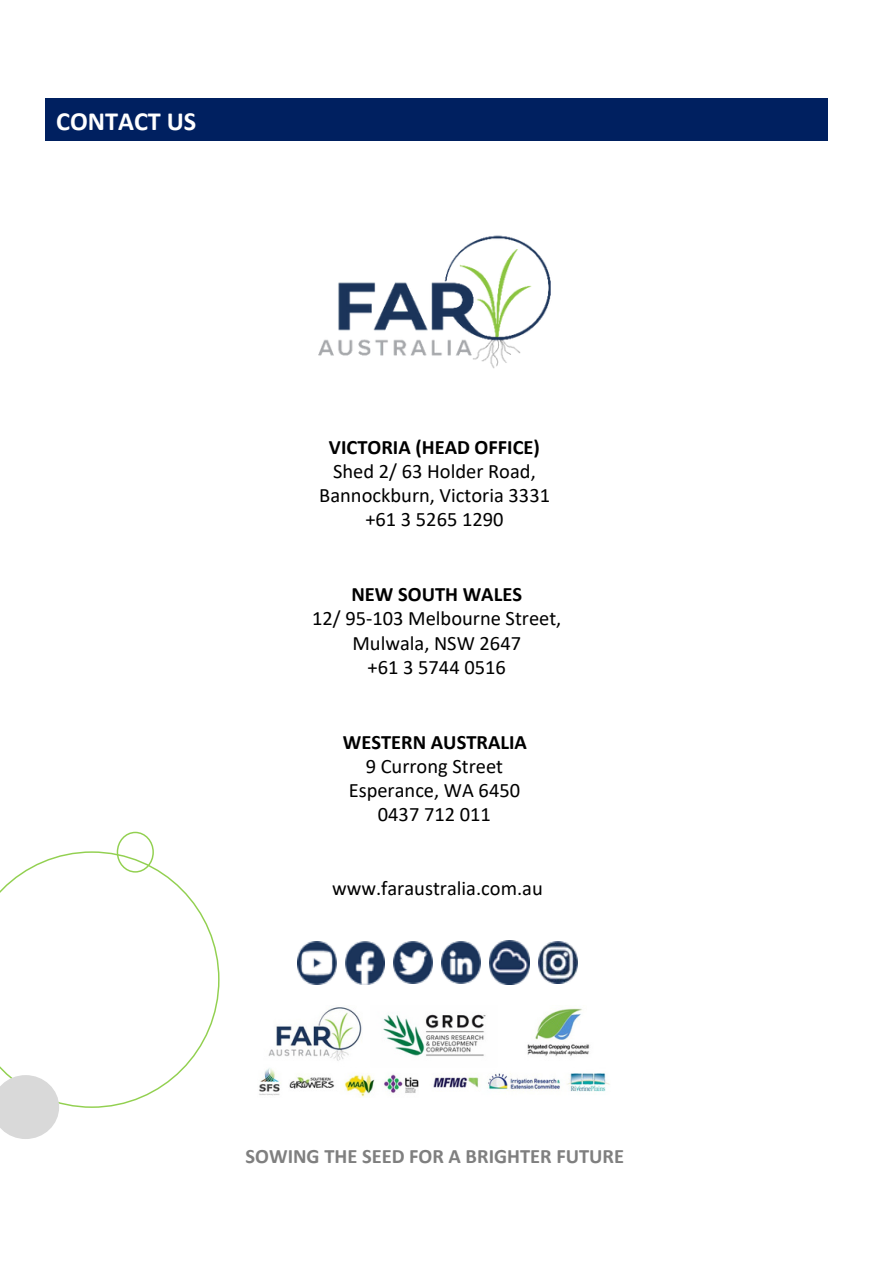
<style>
.page{position:relative;width:893px;height:1264px;background:#fff}
.page>*{position:absolute;margin:0;border:0;box-sizing:border-box;transform-origin:0 0}
.t1{font:700 26.25px "Calibri";color:#fff}
.t2{font:20.4px/24px "Calibri";color:#000;text-align:center}
.t3{font:700 20.4px "Calibri";color:#7f7f7f}
.t4{font:700 20.4px "Calibri";color:#000}
.s1{font-weight:700}
</style>
<div class="page">
<svg style="left:0;top:851px;width:219px;height:256px"></svg>
<div style="left:117px;top:831px;width:37px;height:41px;border:1px solid #92d050;border-radius:50%"></div>
<svg style="left:0;top:1075px;width:59px;height:63px"></svg>
<div style="left:46px;top:98px;width:782px;height:43px;background:#002060"></div>
<img style="left:318px;top:235px;width:233px;height:134px">
<img style="left:393px;top:941px;width:39px;height:42px">
<img style="left:538px;top:941px;width:39px;height:42px">
<img style="left:489px;top:940px;width:40px;height:44px">
<img style="left:441px;top:941px;width:39px;height:42px">
<img style="left:297px;top:941px;width:39px;height:43px">
<img style="left:345px;top:941px;width:39px;height:43px">
<img style="left:259px;top:1007px;width:351px;height:90px">
<p class="t1" style="left:56px;top:110px;width:142px">CONTACT US</p>
<p class="t2" style="left:319px;top:437px;width:232px"><span class="s1">VICTORIA (HEAD OFFICE)<br></span>Shed 2/ 63 Holder Road,<br>Bannockburn, Victoria 3331 +61 3 5265 1290</p>
<p class="t4" style="left:351px;top:586px;width:172px">NEW SOUTH WALES</p>
<p class="t2" style="left:312px;top:608px;width:251px">12/ 95-103 Melbourne Street,<br>Mulwala, NSW 2647</p>
<p class="t2" style="left:367px;top:656px;width:140px">+61 3 5744 0516</p>
<p class="t2" style="left:343px;top:731px;width:185px"><span class="s1">WESTERN AUSTRALIA<br></span>9 Currong Street<br>Esperance, WA 6450<br>0437 712 011</p>
<p class="t2" style="left:332px;top:878px;width:212px">www.faraustralia.com.au</p>
<p class="t3" style="left:245px;top:1147px;width:380px">SOWING THE SEED FOR A BRIGHTER FUTURE</p>
</div>
